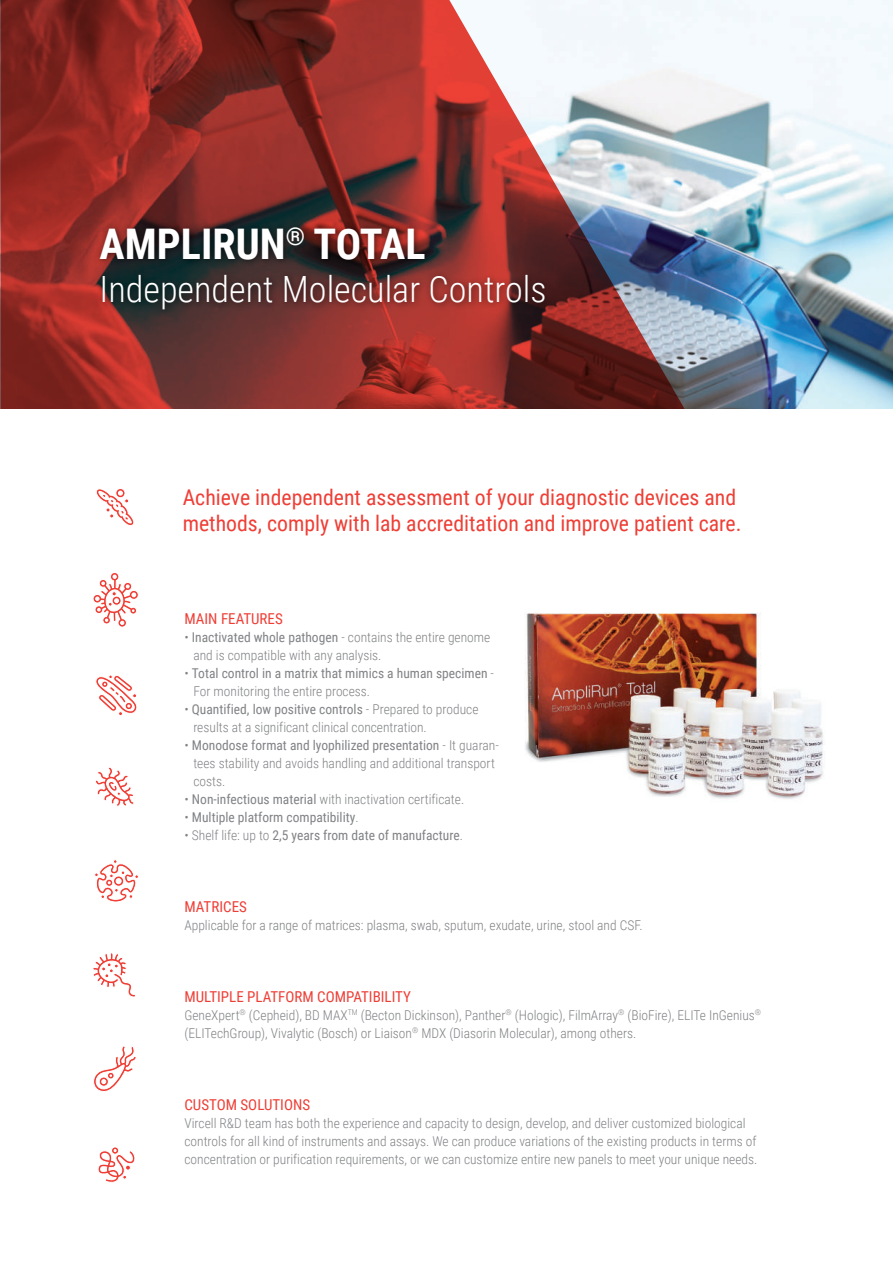
<style>
.page{position:relative;width:893px;height:1263px;background:#fff}
.page>*{position:absolute;margin:0;border:0;box-sizing:border-box;transform-origin:0 0}
.t1{font:700 42.15px "Roboto Condensed";color:#fff}
.t2{font:300 36.15px "Roboto Condensed";color:#fff}
.t3{font:21.75px/26.1px "Roboto Condensed";color:#ee3e35}
.t4{font:15px "Roboto Condensed";color:#ee3e35}
.t5{font:300 13.5px/18px "Roboto Condensed";color:#808285}
.t6{font:13.5px/18px "Roboto Condensed";color:#808285}
.s1{font-weight:400}
.s2{font-weight:300}
</style>
<div class="page">
<img style="left:525px;top:612px;width:299px;height:187px">
<svg style="left:95px;top:767px;width:39px;height:39px"></svg>
<svg style="left:96px;top:675px;width:41px;height:40px"></svg>
<svg style="left:94px;top:859px;width:44px;height:43px"></svg>
<svg style="left:93px;top:573px;width:46px;height:54px"></svg>
<svg style="left:96px;top:489px;width:38px;height:36px"></svg>
<svg style="left:93px;top:953px;width:42px;height:44px"></svg>
<svg style="left:93px;top:1046px;width:43px;height:46px"></svg>
<svg style="left:98px;top:1147px;width:37px;height:36px"></svg>
<img style="left:685px;top:0;width:208px;height:409px">
<svg style="left:0;top:0;width:685px;height:409px;background:#a0524e"></svg>
<img style="left:91px;top:199px;width:585px;height:167px">
<h1 class="t1" style="left:100px;top:214px;width:327px">AMPLIRUN<sup>®</sup> TOTAL</h1>
<h2 class="t2" style="left:100px;top:264px;width:448px">Independent Molecular Controls</h2>
<h3 class="t3" style="left:183px;top:483px;width:560px">Achieve independent assessment of your diagnostic devices and methods, comply with lab accreditation and improve patient care.</h3>
<p class="t4" style="left:184px;top:608px;width:100px">MAIN FEATURES</p>
<p class="t5" style="left:193px;top:628px;width:299px;text-indent:-9px">• <span class="s1">Inactivated whole pathogen</span> - contains the entire genome and is compatible with any analysis.</p>
<p class="t6" style="left:193px;top:664px;width:302px;text-indent:-9px"><span class="s2">•</span> Total control in a matrix that mimics a human specimen <span class="s2">-<br>For monitoring the entire process.</span></p>
<p class="t5" style="left:193px;top:700px;width:287px;text-indent:-9px">• <span class="s1">Quantified, low positive controls</span> - Prepared to produce results at a significant clinical concentration.</p>
<p class="t5" style="left:193px;top:736px;width:307px;text-indent:-9px">• <span class="s1">Monodose format and lyophilized presentation</span> - It guaran&shy;tees stability and avoids handling and additional transport costs.</p>
<p class="t5" style="left:184px;top:790px;width:281px">• <span class="s1">Non-infectious material</span> with inactivation certificate.</p>
<p class="t6" style="left:184px;top:808px;width:176px"><span class="s2">•</span> Multiple platform compatibility<span class="s2">.</span></p>
<p class="t6" style="left:184px;top:826px;width:280px"><span class="s2">• Shelf life: up to</span> 2,5 years from date of manufacture<span class="s2">.</span></p>
<p class="t4" style="left:184px;top:896px;width:64px">MATRICES</p>
<p class="t5" style="left:184px;top:915px;width:460px">Applicable for a range of matrices: plasma, swab, sputum, exudate, urine, stool and CSF.</p>
<p class="t4" style="left:184px;top:986px;width:228px">MULTIPLE PLATFORM COMPATIBILITY</p>
<p class="t5" style="left:184px;top:1005px;width:578px">GeneXpert<sup>®</sup> (Cepheid), BD MAX<sup>TM</sup> (Becton Dickinson), Panther<sup>®</sup> (Hologic), FilmArray<sup>®</sup> (BioFire), ELITe InGenius<sup>® </sup>(ELITechGroup), Vivalytic (Bosch) or Liaison<sup>®</sup> MDX (Diasorin Molecular), among others.</p>
<p class="t4" style="left:184px;top:1094px;width:127px">CUSTOM SOLUTIONS</p>
<p class="t5" style="left:184px;top:1113px;width:574px">Vircell R&amp;D team has both the experience and capacity to design, develop, and deliver customized biological controls for all kind of instruments and assays. We can produce variations of the existing products in terms of concentration or purification requirements, or we can customize entire new panels to meet your unique needs.</p>
</div>
